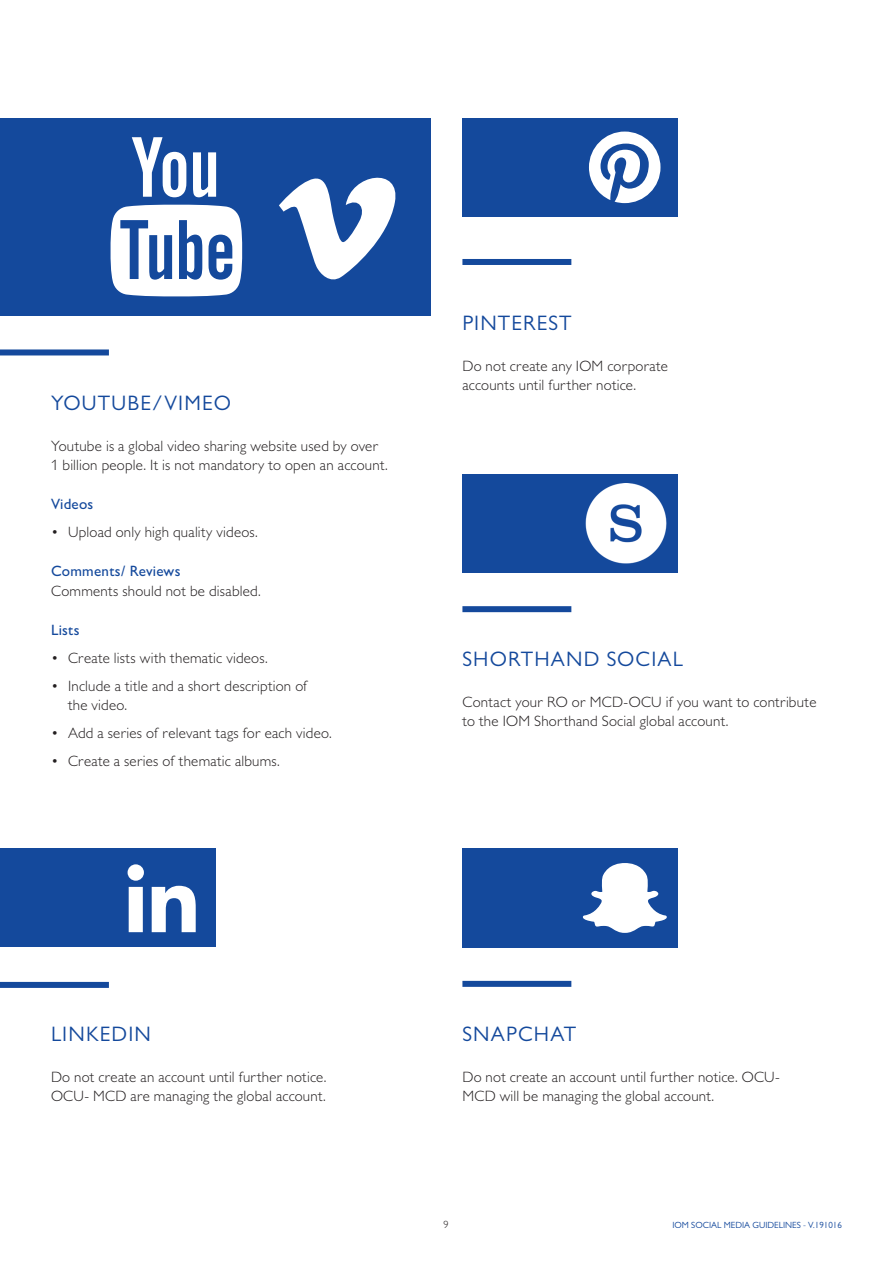
<style>
.page{position:relative;width:893px;height:1263px;background:#fff}
.page>*{position:absolute;margin:0;border:0;box-sizing:border-box;transform-origin:0 0}
.t1{font:21px "Gill Sans MT Pro";letter-spacing:.055em;color:#14499c}
.t2{font:300 15px/19.5px "Gill Sans MT Pro";letter-spacing:.015em;color:#231f20}
.t3{font:500 15px "Gill Sans MT Pro";letter-spacing:.015em;color:#14499c}
.t4{font:300 10.5px "Gill Sans MT Pro";color:#231f20}
.t5{font:9px "Gill Sans MT Pro";color:#14499c}
</style>
<div class="page">
<div style="left:0;top:118px;width:431px;height:198px;background:#14499c"></div>
<svg style="left:132px;top:137px;width:84px;height:60px"></svg>
<svg style="left:111px;top:205px;width:131px;height:91px"></svg>
<svg style="left:279px;top:177px;width:117px;height:103px"></svg>
<div style="left:0;top:349px;width:109px;height:6px;background:#14499c"></div>
<div style="left:0;top:982px;width:109px;height:6px;background:#14499c"></div>
<div style="left:462px;top:606px;width:109px;height:6px;background:#14499c"></div>
<div style="left:462px;top:981px;width:109px;height:6px;background:#14499c"></div>
<div style="left:462px;top:259px;width:109px;height:6px;background:#14499c"></div>
<div style="left:0;top:848px;width:216px;height:99px;background:#14499c"></div>
<svg style="left:128px;top:864px;width:16px;height:68px"></svg>
<svg style="left:152px;top:886px;width:44px;height:46px"></svg>
<div style="left:462px;top:118px;width:216px;height:99px;background:#14499c"></div>
<svg style="left:589px;top:132px;width:71px;height:71px"></svg>
<div style="left:462px;top:474px;width:216px;height:98px;background:#14499c"></div>
<img style="left:586px;top:483px;width:80px;height:81px">
<div style="left:462px;top:848px;width:216px;height:100px;background:#14499c"></div>
<svg style="left:583px;top:863px;width:84px;height:70px"></svg>
<h1 class="t1" style="left:51px;top:390px;width:181px">YOUTUBE/VIMEO</h1>
<p class="t2" style="left:51px;top:435px;width:338px">Youtube is a global video sharing website used by over<br>1 billion people. It is not mandatory to open an account.</p>
<p class="t3" style="left:51px;top:495px;width:44px">Videos</p>
<p class="t2" style="left:51px;top:522px;width:208px">• Upload only high quality videos.</p>
<p class="t3" style="left:51px;top:562px;width:131px">Comments/ Reviews</p>
<p class="t2" style="left:51px;top:580px;width:211px">Comments should not be disabled.</p>
<p class="t3" style="left:51px;top:621px;width:30px">Lists</p>
<p class="t2" style="left:51px;top:647px;width:218px">• Create lists with thematic videos.</p>
<p class="t2" style="left:68px;top:675px;width:241px;text-indent:-17px">• Include a title and a short description of the video.</p>
<p class="t2" style="left:51px;top:723px;width:282px">• Add a series of relevant tags for each video.</p>
<p class="t2" style="left:51px;top:751px;width:230px">• Create a series of thematic albums.</p>
<h1 class="t1" style="left:462px;top:310px;width:111px">PINTEREST</h1>
<p class="t2" style="left:462px;top:356px;width:207px">Do not create any IOM corporate accounts until further notice.</p>
<h1 class="t1" style="left:462px;top:646px;width:222px">SHORTHAND SOCIAL</h1>
<p class="t2" style="left:462px;top:692px;width:356px">Contact your RO or MCD-OCU if you want to contribute to the IOM Shorthand Social global account.</p>
<h1 class="t1" style="left:51px;top:1021px;width:101px">LINKEDIN</h1>
<p class="t2" style="left:51px;top:1066px;width:277px">Do not create an account until further notice.<br>OCU- MCD are managing the global account.</p>
<h1 class="t1" style="left:462px;top:1021px;width:115px">SNAPCHAT</h1>
<p class="t2" style="left:462px;top:1066px;width:319px">Do not create an account until further notice. OCU-<br>MCD will be managing the global account.</p>
<p class="t4" style="left:443px;top:1218px;width:7px">9</p>
<p class="t5" style="left:672px;top:1219px;width:171px">IOM SOCIAL MEDIA GUIDELINES - V.191016</p>
</div>
